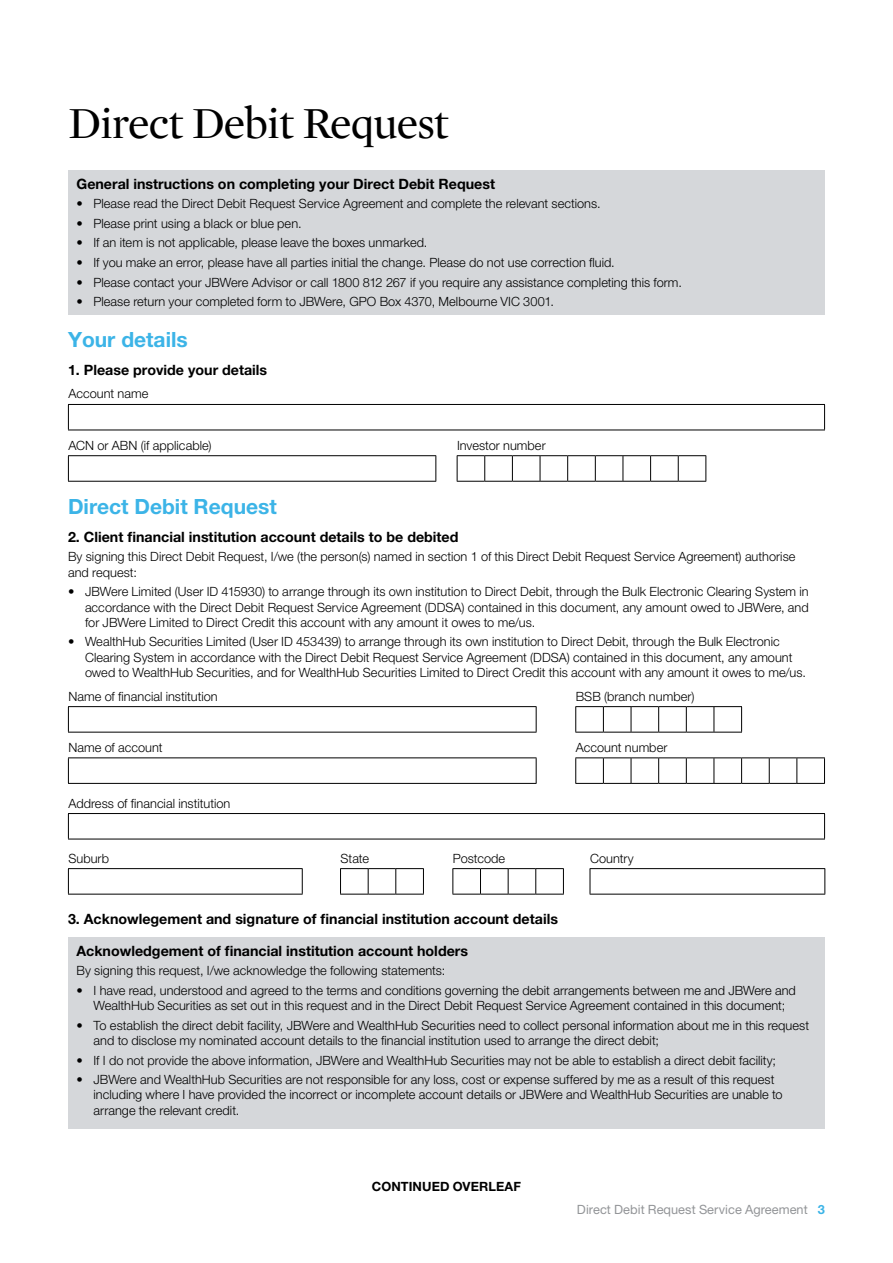
<style>
.page{position:relative;width:893px;height:1263px;background:#fff}
.page>*{position:absolute;margin:0;border:0;box-sizing:border-box;transform-origin:0 0}
._02A_-_Heading_1_Sma{font:45px "Mercury Display";letter-spacing:-.02em;color:#000}
._02D_-_Heading_2_Cya{font:700 21px "Helvetica Neue";color:#3cb4e7}
._02E_-_Heading_3{font:700 14.25px "Helvetica Neue LT Pro";color:#000}
._02C_-_Heading_2{font:700 14.25px "Helvetica Neue LT Pro";color:#000}
._11A_-_Body_Text{font:300 12.75px/15.3px "Helvetica Neue LT Pro";letter-spacing:.005em;color:#000}
._11C_-_Body_Text_Sma{font:300 12.75px "Helvetica Neue LT Pro";letter-spacing:.005em;color:#000}
._11A_-_Body_Text-2{font:12.75px "Helvetica Neue LT Pro";letter-spacing:.005em;color:#939598}
._11C_-_Body_Text_Sma-2{font:700 12.75px "Helvetica Neue LT Pro";letter-spacing:.01em;color:#000}
.s1{font-weight:700;color:#3cb4e7}
</style>
<div class="page">
<div style="left:68px;top:170px;width:757px;height:145px;background:#d5d7da"></div>
<hr style="left:68px;top:404px;width:757px;height:1px;background:#000">
<svg style="left:68px;top:405px;width:1px;height:25px"></svg>
<svg style="left:824px;top:405px;width:1px;height:25px"></svg>
<hr style="left:68px;top:430px;width:757px;height:1px;background:#000">
<hr style="left:68px;top:455px;width:368px;height:1px;background:#000">
<svg style="left:68px;top:456px;width:1px;height:25px"></svg>
<svg style="left:435px;top:456px;width:1px;height:25px"></svg>
<hr style="left:68px;top:481px;width:368px;height:1px;background:#000">
<svg style="left:457px;top:455px;width:249px;height:27px"></svg>
<svg style="left:575px;top:706px;width:167px;height:27px"></svg>
<hr style="left:68px;top:706px;width:468px;height:1px;background:#000">
<svg style="left:68px;top:707px;width:1px;height:25px"></svg>
<svg style="left:536px;top:707px;width:1px;height:25px"></svg>
<hr style="left:68px;top:732px;width:468px;height:1px;background:#000">
<hr style="left:68px;top:757px;width:468px;height:1px;background:#000">
<svg style="left:68px;top:758px;width:1px;height:25px"></svg>
<svg style="left:536px;top:758px;width:1px;height:25px"></svg>
<hr style="left:68px;top:783px;width:468px;height:1px;background:#000">
<svg style="left:575px;top:757px;width:250px;height:27px"></svg>
<hr style="left:68px;top:813px;width:757px;height:1px;background:#000">
<svg style="left:68px;top:814px;width:1px;height:25px"></svg>
<svg style="left:824px;top:814px;width:1px;height:25px"></svg>
<hr style="left:68px;top:839px;width:757px;height:1px;background:#000">
<hr style="left:68px;top:868px;width:235px;height:1px;background:#000">
<svg style="left:68px;top:869px;width:1px;height:25px"></svg>
<svg style="left:302px;top:869px;width:1px;height:25px"></svg>
<hr style="left:68px;top:894px;width:235px;height:1px;background:#000">
<svg style="left:340px;top:868px;width:84px;height:27px"></svg>
<svg style="left:452px;top:868px;width:112px;height:27px"></svg>
<hr style="left:590px;top:868px;width:235px;height:1px;background:#000">
<svg style="left:590px;top:869px;width:1px;height:25px"></svg>
<svg style="left:824px;top:869px;width:1px;height:25px"></svg>
<hr style="left:590px;top:894px;width:235px;height:1px;background:#000">
<div style="left:68px;top:937px;width:757px;height:192px;background:#d5d7da"></div>
<p class="_02A_-_Heading_1_Sma" style="left:68px;top:98px;width:382px">Direct Debit Request</p>
<p class="_02E_-_Heading_3" style="left:77px;top:175px;width:420px">General instructions on completing your Direct Debit Request</p>
<p class="_11A_-_Body_Text" style="left:77px;top:196px;width:526px">• Please read the Direct Debit Request Service Agreement and complete the relevant sections.</p>
<p class="_11A_-_Body_Text" style="left:77px;top:215px;width:226px">• Please print using a black or blue pen.</p>
<p class="_11A_-_Body_Text" style="left:77px;top:235px;width:352px">• If an item is not applicable, please leave the boxes unmarked.</p>
<p class="_11A_-_Body_Text" style="left:77px;top:255px;width:540px">• If you make an error, please have all parties initial the change. Please do not use correction fluid.</p>
<p class="_11A_-_Body_Text" style="left:77px;top:274px;width:607px">• Please contact your JBWere Advisor or call 1800 812 267 if you require any assistance completing this form.</p>
<p class="_11A_-_Body_Text" style="left:77px;top:294px;width:479px">• Please return your completed form to JBWere, GPO Box 4370, Melbourne VIC 3001.</p>
<p class="_02D_-_Heading_2_Cya" style="left:68px;top:327px;width:121px">Your details</p>
<p class="_02E_-_Heading_3" style="left:68px;top:361px;width:201px">1. Please provide your details</p>
<p class="_11C_-_Body_Text_Sma" style="left:68px;top:386px;width:81px">Account name</p>
<p class="_11C_-_Body_Text_Sma" style="left:68px;top:437px;width:145px">ACN or ABN (if applicable)</p>
<p class="_11C_-_Body_Text_Sma" style="left:457px;top:437px;width:90px">Investor number</p>
<p class="_02D_-_Heading_2_Cya" style="left:68px;top:494px;width:210px">Direct Debit Request</p>
<p class="_02E_-_Heading_3" style="left:68px;top:528px;width:392px">2. Client financial institution account details to be debited</p>
<p class="_11A_-_Body_Text" style="left:68px;top:549px;width:729px">By signing this Direct Debit Request, I/we (the person(s) named in section 1 of this Direct Debit Request Service Agreement) authorise and request:</p>
<p class="_11A_-_Body_Text" style="left:85px;top:584px;width:725px;text-align:justify;text-indent:-17px">• JBWere Limited (User ID 415930) to arrange through its own institution to Direct Debit, through the Bulk Electronic Clearing System in accordance with the Direct Debit Request Service Agreement (DDSA) contained in this document, any amount owed to JBWere, and for JBWere Limited to Direct Credit this account with any amount it owes to me/us.</p>
<p class="_11A_-_Body_Text" style="left:85px;top:634px;width:722px;text-indent:-17px">• WealthHub Securities Limited (User ID 453439) to arrange through its own institution to Direct Debit, through the Bulk Electronic<br>Clearing System in accordance with the Direct Debit Request Service Agreement (DDSA) contained in this document, any amount owed to WealthHub Securities, and for WealthHub Securities Limited to Direct Credit this account with any amount it owes to me/us.</p>
<p class="_11C_-_Body_Text_Sma" style="left:68px;top:688px;width:151px">Name of financial institution</p>
<p class="_11C_-_Body_Text_Sma" style="left:576px;top:688px;width:120px">BSB (branch number)</p>
<p class="_11C_-_Body_Text_Sma" style="left:68px;top:739px;width:96px">Name of account</p>
<p class="_11C_-_Body_Text_Sma" style="left:576px;top:739px;width:93px">Account number</p>
<p class="_11C_-_Body_Text_Sma" style="left:68px;top:795px;width:163px">Address of financial institution</p>
<p class="_11C_-_Body_Text_Sma" style="left:68px;top:850px;width:42px">Suburb</p>
<p class="_11C_-_Body_Text_Sma" style="left:341px;top:850px;width:30px">State</p>
<p class="_11C_-_Body_Text_Sma" style="left:453px;top:850px;width:54px">Postcode</p>
<p class="_11C_-_Body_Text_Sma" style="left:590px;top:850px;width:45px">Country</p>
<p class="_02C_-_Heading_2" style="left:68px;top:910px;width:491px">3. Acknowlegement and signature of financial institution account details</p>
<p class="_02E_-_Heading_3" style="left:77px;top:942px;width:393px">Acknowledgement of financial institution account holders</p>
<p class="_11A_-_Body_Text" style="left:77px;top:963px;width:370px">By signing this request, I/we acknowledge the following statements:</p>
<p class="_11A_-_Body_Text" style="left:77px;top:982px;width:721px;text-align:center">• I have read, understood and agreed to the terms and conditions governing the debit arrangements between me and JBWere and<br>WealthHub Securities as set out in this request and in the Direct Debit Request Service Agreement contained in this document;</p>
<p class="_11A_-_Body_Text" style="left:94px;top:1017px;width:717px;text-indent:-17px">• To establish the direct debit facility, JBWere and WealthHub Securities need to collect personal information about me in this request and to disclose my nominated account details to the financial institution used to arrange the direct debit;</p>
<p class="_11A_-_Body_Text" style="left:77px;top:1052px;width:701px">• If I do not provide the above information, JBWere and WealthHub Securities may not be able to establish a direct debit facility;</p>
<p class="_11A_-_Body_Text" style="left:94px;top:1072px;width:691px;text-indent:-17px">• JBWere and WealthHub Securities are not responsible for any loss, cost or expense suffered by me as a result of this request including where I have provided the incorrect or incomplete account details or JBWere and WealthHub Securities are unable to arrange the relevant credit.</p>
<p class="_11C_-_Body_Text_Sma-2" style="left:372px;top:1178px;width:151px">CONTINUED OVERLEAF</p>
<p class="_11A_-_Body_Text-2" style="left:577px;top:1201px;width:249px">Direct Debit Request Service Agreement <span class="s1">3</span></p>
</div>
